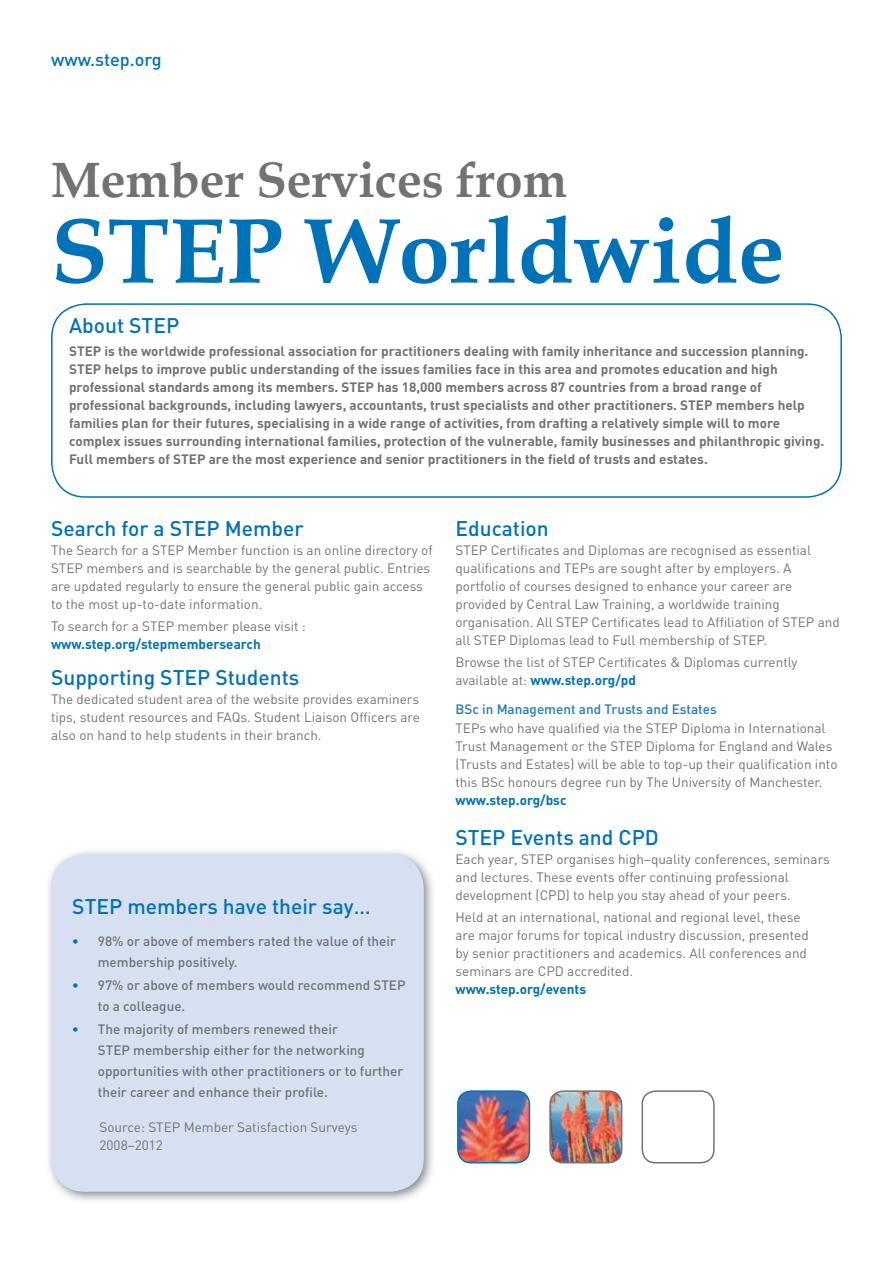
<style>
.page{position:relative;width:893px;height:1263px;background:#fff}
.page>*{position:absolute;margin:0;border:0;box-sizing:border-box;transform-origin:0 0}
.t1{font:700 92.7px "Book Antiqua";color:#0072b7}
.t2{font:700 49.65px "Book Antiqua";color:#717274}
.t3{font:500 21px "DIN";color:#0072b7}
.t4{font:500 18px "DIN";color:#0072b7}
.t5{font:13.5px/18px "DIN";color:#717274}
.t6{font:700 13.5px/18px "DIN";color:#717274}
.t7{font:500 13.5px/21px "DIN";color:#717274}
.t8{font:700 13.5px "DIN";color:#0072b7}
.t9{font:500 13.5px "DIN";color:#1b7cbd}
.s1{font-weight:700;color:#0072b7}
</style>
<div class="page">
<img style="left:48px;top:851px;width:385px;height:350px">
<div style="left:51px;top:854px;width:373px;height:338px;background:#d7e0f1;border-radius:34px"></div>
<img style="left:457px;top:1090px;width:73px;height:73px">
<img style="left:549px;top:1090px;width:73px;height:73px">
<svg style="left:642px;top:1090px;width:73px;height:73px"></svg>
<svg style="left:51px;top:303px;width:791px;height:195px"></svg>
<h3 class="t4" style="left:51px;top:48px;width:112px">www.step.org</h3>
<h2 class="t2" style="left:51px;top:151px;width:517px">Member Services from</h2>
<h1 class="t1" style="left:51px;top:197px;width:735px">STEP Worldwide</h1>
<h3 class="t3" style="left:69px;top:312px;width:112px">About STEP</h3>
<p class="t6" style="left:69px;top:341px;width:757px">STEP is the worldwide professional association for practitioners dealing with family inheritance and succession planning.<br>STEP helps to improve public understanding of the issues families face in this area and promotes education and high professional standards among its members. STEP has 18,000 members across 87 countries from a broad range of professional backgrounds, including lawyers, accountants, trust specialists and other practitioners. STEP members help families plan for their futures, specialising in a wide range of activities, from drafting a relatively simple will to more complex issues surrounding international families, protection of the vulnerable, family businesses and philanthropic giving.<br>Full members of STEP are the most experience and senior practitioners in the field of trusts and estates.</p>
<h3 class="t3" style="left:51px;top:515px;width:254px">Search for a STEP Member</h3>
<p class="t5" style="left:51px;top:541px;width:383px">The Search for a STEP Member function is an online directory of STEP members and is searchable by the general public. Entries are updated regularly to ensure the general public gain access to the most up-to-date information.</p>
<p class="t5" style="left:51px;top:617px;width:256px">To search for a STEP member please visit :</p>
<p class="t8" style="left:51px;top:635px;width:211px">www.step.org/stepmembersearch</p>
<h3 class="t3" style="left:51px;top:664px;width:250px">Supporting STEP Students</h3>
<p class="t5" style="left:51px;top:690px;width:370px;text-align:justify">The dedicated student area of the website provides examiners tips, student resources and FAQs. Student Liaison Officers are also on hand to help students in their branch.</p>
<h3 class="t3" style="left:72px;top:893px;width:300px">STEP members have their say…</h3>
<p class="t7" style="left:98px;top:930px;width:300px;text-indent:-26px"><span class="s1">•</span> 98% or above of members rated the value of their membership positively.</p>
<p class="t7" style="left:98px;top:974px;width:309px;text-indent:-26px"><span class="s1">•</span> 97% or above of members would recommend STEP to a colleague.</p>
<p class="t7" style="left:98px;top:1018px;width:307px;text-indent:-26px"><span class="s1">•</span> The majority of members renewed their<br>STEP membership either for the networking opportunities with other practitioners or to further their career and enhance their profile.</p>
<p class="t5" style="left:100px;top:1118px;width:259px">Source: STEP Member Satisfaction Surveys<br>2008–2012</p>
<h3 class="t3" style="left:455px;top:515px;width:95px">Education</h3>
<p class="t5" style="left:455px;top:541px;width:386px">STEP Certificates and Diplomas are recognised as essential qualifications and TEPs are sought after by employers. A portfolio of courses designed to enhance your career are provided by Central Law Training, a worldwide training organisation. All STEP Certificates lead to Affiliation of STEP and all STEP Diplomas lead to Full membership of STEP.</p>
<p class="t5" style="left:455px;top:653px;width:344px">Browse the list of STEP Certificates &amp; Diplomas currently available at: <span class="s1">www.step.org/pd</span></p>
<p class="t9" style="left:455px;top:701px;width:263px">BSc in Management and Trusts and Estates</p>
<p class="t5" style="left:455px;top:719px;width:383px">TEPs who have qualified via the STEP Diploma in International Trust Management or the STEP Diploma for England and Wales (Trusts and Estates) will be able to top-up their qualification into this BSc honours degree run by The University of Manchester.</p>
<p class="t8" style="left:455px;top:791px;width:112px">www.step.org/bsc</p>
<h3 class="t3" style="left:455px;top:824px;width:205px">STEP Events and CPD</h3>
<p class="t5" style="left:455px;top:850px;width:376px">Each year, STEP organises high–quality conferences, seminars and lectures. These events offer continuing professional development (CPD) to help you stay ahead of your peers.</p>
<p class="t5" style="left:455px;top:908px;width:355px">Held at an international, national and regional level, these are major forums for topical industry discussion, presented by senior practitioners and academics. All conferences and seminars are CPD accredited.</p>
<p class="t8" style="left:455px;top:980px;width:132px">www.step.org/events</p>
</div>
